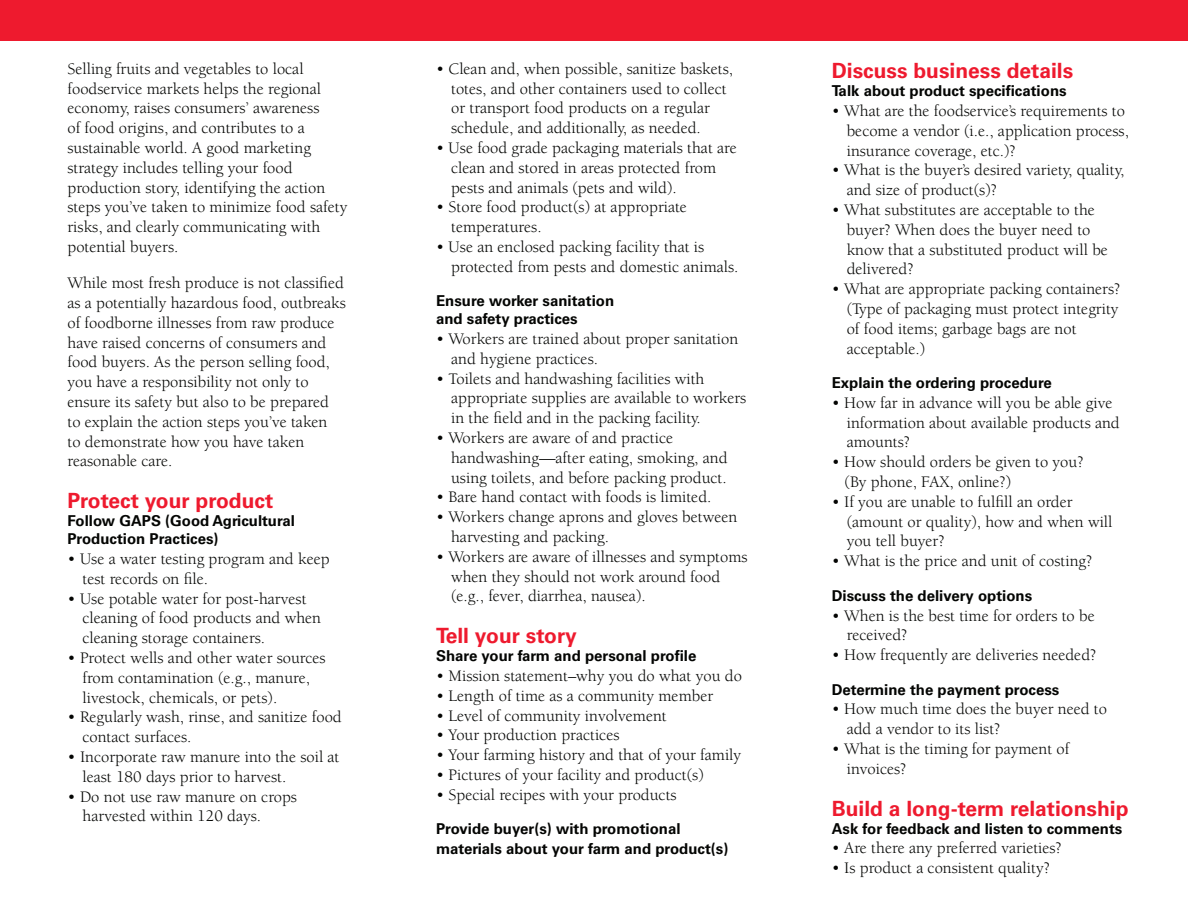
<style>
.page{position:relative;width:1188px;height:918px;background:#fff}
.page>*{position:absolute;margin:0;border:0;box-sizing:border-box;transform-origin:0 0}
.t1{font:700 21px "Univers";color:#ee1a2e}
.t2{font:16.5px/19.8px "Berkeley";color:#040503}
.t3{font:700 15px/18px "Univers";color:#040503}
</style>
<div class="page">
<div style="left:0;top:0;width:1188px;height:40px;background:#ee1a2e"></div>
<p class="t2" style="left:68px;top:59px;width:281px">Selling fruits and vegetables to local foodservice markets helps the regional economy, raises consumers’ awareness<br>of food origins, and contributes to a sustainable world. A good marketing strategy includes telling your food production story, identifying the action steps you’ve taken to minimize food safety risks, and clearly communicating with potential buyers.</p>
<p class="t2" style="left:68px;top:274px;width:280px">While most fresh produce is not classified as a potentially hazardous food, outbreaks of foodborne illnesses from raw produce have raised concerns of consumers and food buyers. As the person selling food, you have a responsibility not only to ensure its safety but also to be prepared to explain the action steps you’ve taken<br>to demonstrate how you have taken reasonable care.</p>
<p class="t1" style="left:68px;top:488px;width:207px">Protect your product</p>
<p class="t3" style="left:68px;top:512px;width:229px">Follow GAPS (Good Agricultural<br>Production Practices)</p>
<p class="t2" style="left:82px;top:549px;width:249px;text-indent:-15px">• Use a water testing program and keep test records on file.</p>
<p class="t2" style="left:82px;top:589px;width:240px;text-indent:-15px">• Use potable water for post-harvest cleaning of food products and when cleaning storage containers.</p>
<p class="t2" style="left:82px;top:648px;width:245px;text-indent:-15px">• Protect wells and other water sources from contamination (e.g., manure, livestock, chemicals, or pets).</p>
<p class="t2" style="left:82px;top:708px;width:261px;text-indent:-15px">• Regularly wash, rinse, and sanitize food contact surfaces.</p>
<p class="t2" style="left:82px;top:747px;width:259px;text-indent:-15px">• Incorporate raw manure into the soil at least 180 days prior to harvest.</p>
<p class="t2" style="left:82px;top:787px;width:216px;text-indent:-15px">• Do not use raw manure on crops harvested within 120 days.</p>
<p class="t2" style="left:451px;top:59px;width:283px;text-indent:-15px">• Clean and, when possible, sanitize baskets, totes, and other containers used to collect or transport food products on a regular schedule, and additionally, as needed.</p>
<p class="t2" style="left:451px;top:138px;width:287px;text-indent:-15px">• Use food grade packaging materials that are clean and stored in areas protected from pests and animals (pets and wild).</p>
<p class="t2" style="left:451px;top:198px;width:237px;text-indent:-15px">• Store food product(s) at appropriate temperatures.</p>
<p class="t2" style="left:451px;top:237px;width:289px;text-indent:-15px">• Use an enclosed packing facility that is protected from pests and domestic animals.</p>
<p class="t3" style="left:436px;top:292px;width:180px">Ensure worker sanitation and safety practices</p>
<p class="t2" style="left:451px;top:329px;width:289px;text-indent:-15px">• Workers are trained about proper sanitation and hygiene practices.</p>
<p class="t2" style="left:451px;top:369px;width:297px;text-indent:-15px">• Toilets and handwashing facilities with appropriate supplies are available to workers in the field and in the packing facility.</p>
<p class="t2" style="left:451px;top:428px;width:278px;text-indent:-15px">• Workers are aware of and practice handwashing—after eating, smoking, and using toilets, and before packing product.</p>
<p class="t2" style="left:436px;top:488px;width:277px">• Bare hand contact with foods is limited.</p>
<p class="t2" style="left:451px;top:508px;width:288px;text-indent:-15px">• Workers change aprons and gloves between harvesting and packing.</p>
<p class="t2" style="left:451px;top:547px;width:298px;text-indent:-15px">• Workers are aware of illnesses and symptoms when they should not work around food (e.g., fever, diarrhea, nausea).</p>
<p class="t1" style="left:436px;top:623px;width:142px">Tell your story</p>
<p class="t3" style="left:436px;top:647px;width:262px">Share your farm and personal profile</p>
<p class="t2" style="left:436px;top:666px;width:307px">• Mission statement–why you do what you do</p>
<p class="t2" style="left:436px;top:686px;width:279px">• Length of time as a community member</p>
<p class="t2" style="left:436px;top:706px;width:232px">• Level of community involvement</p>
<p class="t2" style="left:436px;top:726px;width:185px">• Your production practices</p>
<p class="t2" style="left:436px;top:745px;width:307px">• Your farming history and that of your family</p>
<p class="t2" style="left:436px;top:765px;width:269px">• Pictures of your facility and product(s)</p>
<p class="t2" style="left:436px;top:785px;width:242px">• Special recipes with your products</p>
<p class="t3" style="left:436px;top:819px;width:294px;line-height:19.8px">Provide buyer(s) with promotional materials about your farm and product(s)</p>
<p class="t1" style="left:832px;top:58px;width:243px">Discuss business details</p>
<p class="t3" style="left:832px;top:82px;width:236px">Talk about product specifications</p>
<p class="t2" style="left:847px;top:101px;width:284px;text-indent:-15px">• What are the foodservice’s requirements to become a vendor (i.e., application process, insurance coverage, etc.)?</p>
<p class="t2" style="left:847px;top:161px;width:279px;text-indent:-15px">• What is the buyer’s desired variety, quality, and size of product(s)?</p>
<p class="t2" style="left:847px;top:200px;width:263px;text-indent:-15px">• What substitutes are acceptable to the buyer? When does the buyer need to know that a substituted product will be delivered?</p>
<p class="t2" style="left:847px;top:279px;width:275px;text-indent:-15px">• What are appropriate packing containers? (Type of packaging must protect integrity of food items; garbage bags are not acceptable.)</p>
<p class="t3" style="left:832px;top:374px;width:221px">Explain the ordering procedure</p>
<p class="t2" style="left:847px;top:393px;width:275px;text-indent:-15px">• How far in advance will you be able give information about available products and amounts?</p>
<p class="t2" style="left:845px;top:453px;width:240px;text-indent:-13px">• How should orders be given to you? (By phone, FAX, online?)</p>
<p class="t2" style="left:847px;top:492px;width:267px;text-indent:-15px">• If you are unable to fulfill an order (amount or quality), how and when will you tell buyer?</p>
<p class="t2" style="left:832px;top:552px;width:262px">• What is the price and unit of costing?</p>
<p class="t3" style="left:832px;top:587px;width:202px">Discuss the delivery options</p>
<p class="t2" style="left:847px;top:606px;width:249px;text-indent:-15px">• When is the best time for orders to be received?</p>
<p class="t2" style="left:832px;top:645px;width:266px">• How frequently are deliveries needed?</p>
<p class="t3" style="left:832px;top:680px;width:229px">Determine the payment process</p>
<p class="t2" style="left:847px;top:700px;width:262px;text-indent:-15px">• How much time does the buyer need to add a vendor to its list?</p>
<p class="t2" style="left:847px;top:739px;width:224px;text-indent:-15px">• What is the timing for payment of invoices?</p>
<p class="t1" style="left:832px;top:796px;width:298px">Build a long-term relationship</p>
<p class="t3" style="left:832px;top:819px;width:292px">Ask for feedback and listen to comments</p>
<p class="t2" style="left:832px;top:839px;width:232px">• Are there any preferred varieties?</p>
<p class="t2" style="left:832px;top:858px;width:220px">• Is product a consistent quality?</p>
</div>
